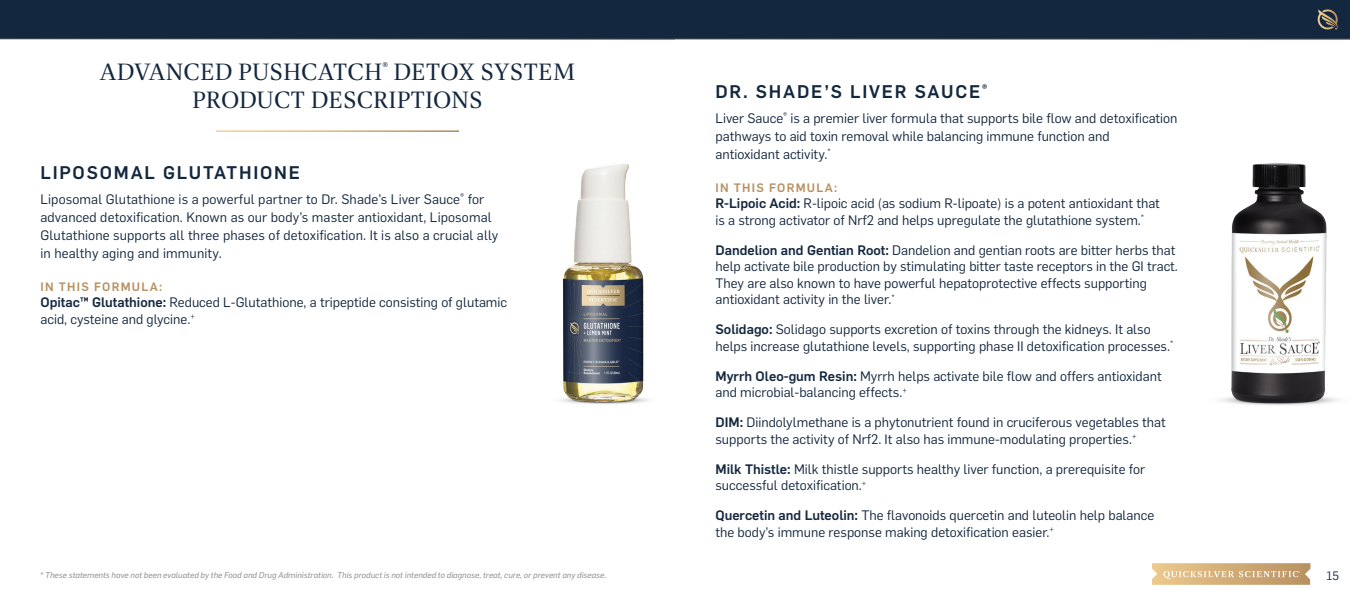
<style>
.page{position:relative;width:1350px;height:594px;background:#fff}
.page>*{position:absolute;margin:0;border:0;box-sizing:border-box;transform-origin:0 0}
.t1{font:24px/28.8px "Dashiell Bright";color:#13273e;text-align:center}
.t2{font:500 18px "Flama";letter-spacing:.1em;color:#13273e}
.t3{font:13.5px/16.5px "Flama";color:#13273e}
.t4{font:500 12px "Flama";letter-spacing:.1em;color:#b79161}
.t5{font:12px "Flama";color:#13273e}
.t6{font:italic 8.25px "Flama Basic";color:#939598}
.t7{font:3.75px "Myriad Pro";color:#fff}
.s1{font-weight:500}
</style>
<div class="page">
<div style="left:0;top:0;width:675px;height:39px;background:#13273e"></div>
<div style="left:675px;top:0;width:675px;height:39px;background:#13273e"></div>
<svg style="left:1317px;top:9px;width:21px;height:21px"></svg>
<svg style="left:1152px;top:563px;width:158px;height:22px;background:#d6b585"></svg>
<img style="left:561px;top:164px;width:88px;height:240px">
<img style="left:1221px;top:163px;width:117px;height:242px">
<h1 class="t1" style="left:100px;top:57px;width:477px">ADVANCED PUSHCATCH<sup>®</sup> DETOX SYSTEM<br>PRODUCT DESCRIPTIONS</h1>
<h2 class="t2" style="left:40px;top:160px;width:261px">LIPOSOMAL GLUTATHIONE</h2>
<p class="t3" style="left:40px;top:189px;width:459px;line-height:18px">Liposomal Glutathione is a powerful partner to Dr. Shade’s Liver Sauce<sup>®</sup> for advanced detoxification. Known as our body’s master antioxidant, Liposomal Glutathione supports all three phases of detoxification. It is also a crucial ally in healthy aging and immunity.</p>
<p class="t4" style="left:40px;top:278px;width:123px">IN THIS FORMULA:</p>
<p class="t3" style="left:40px;top:293px;width:468px"><span class="s1">Opitac™ Glutathione:</span> Reduced L-Glutathione, a tripeptide consisting of glutamic acid, cysteine and glycine.<sup>+</sup></p>
<h2 class="t2" style="left:716px;top:79px;width:273px">DR. SHADE’S LIVER SAUCE<sup>®</sup></h2>
<p class="t3" style="left:716px;top:108px;width:464px;line-height:18px">Liver Sauce<sup>®</sup> is a premier liver formula that supports bile flow and detoxification pathways to aid toxin removal while balancing immune function and<br>antioxidant activity.<sup>*</sup></p>
<p class="t4" style="left:716px;top:179px;width:123px">IN THIS FORMULA:</p>
<p class="t3" style="left:716px;top:194px;width:446px"><span class="s1">R-Lipoic Acid:</span> R-lipoic acid (as sodium R-lipoate) is a potent antioxidant that is a strong activator of Nrf2 and helps upregulate the glutathione system.<sup>*</sup></p>
<p class="t3" style="left:716px;top:241px;width:464px"><span class="s1">Dandelion and Gentian Root:</span> Dandelion and gentian roots are bitter herbs that help activate bile production by stimulating bitter taste receptors in the GI tract.<br>They are also known to have powerful hepatoprotective effects supporting antioxidant activity in the liver.<sup>*</sup></p>
<p class="t3" style="left:716px;top:320px;width:459px"><span class="s1">Solidago:</span> Solidago supports excretion of toxins through the kidneys. It also helps increase glutathione levels, supporting phase II detoxification processes.<sup>*</sup></p>
<p class="t3" style="left:716px;top:367px;width:448px"><span class="s1">Myrrh Oleo-gum Resin:</span> Myrrh helps activate bile flow and offers antioxidant and microbial-balancing effects.<sup>+</sup></p>
<p class="t3" style="left:716px;top:413px;width:452px"><span class="s1">DIM:</span> Diindolylmethane is a phytonutrient found in cruciferous vegetables that supports the activity of Nrf2. It also has immune-modulating properties.<sup>+</sup></p>
<p class="t3" style="left:716px;top:460px;width:431px"><span class="s1">Milk Thistle:</span> Milk thistle supports healthy liver function, a prerequisite for successful detoxification.<sup>+</sup></p>
<p class="t3" style="left:716px;top:506px;width:440px"><span class="s1">Quercetin and Luteolin:</span> The flavonoids quercetin and luteolin help balance the body’s immune response making detoxification easier.<sup>+</sup></p>
<p class="t7" style="left:1299px;top:570px;width:3px">®</p>
<p class="t6" style="left:40px;top:569px;width:568px">* These statements have not been evaluated by the Food and Drug Administration. This product is not intended to diagnose, treat, cure, or prevent any disease.</p>
<p class="t5" style="left:1327px;top:567px;width:14px">15</p>
</div>
